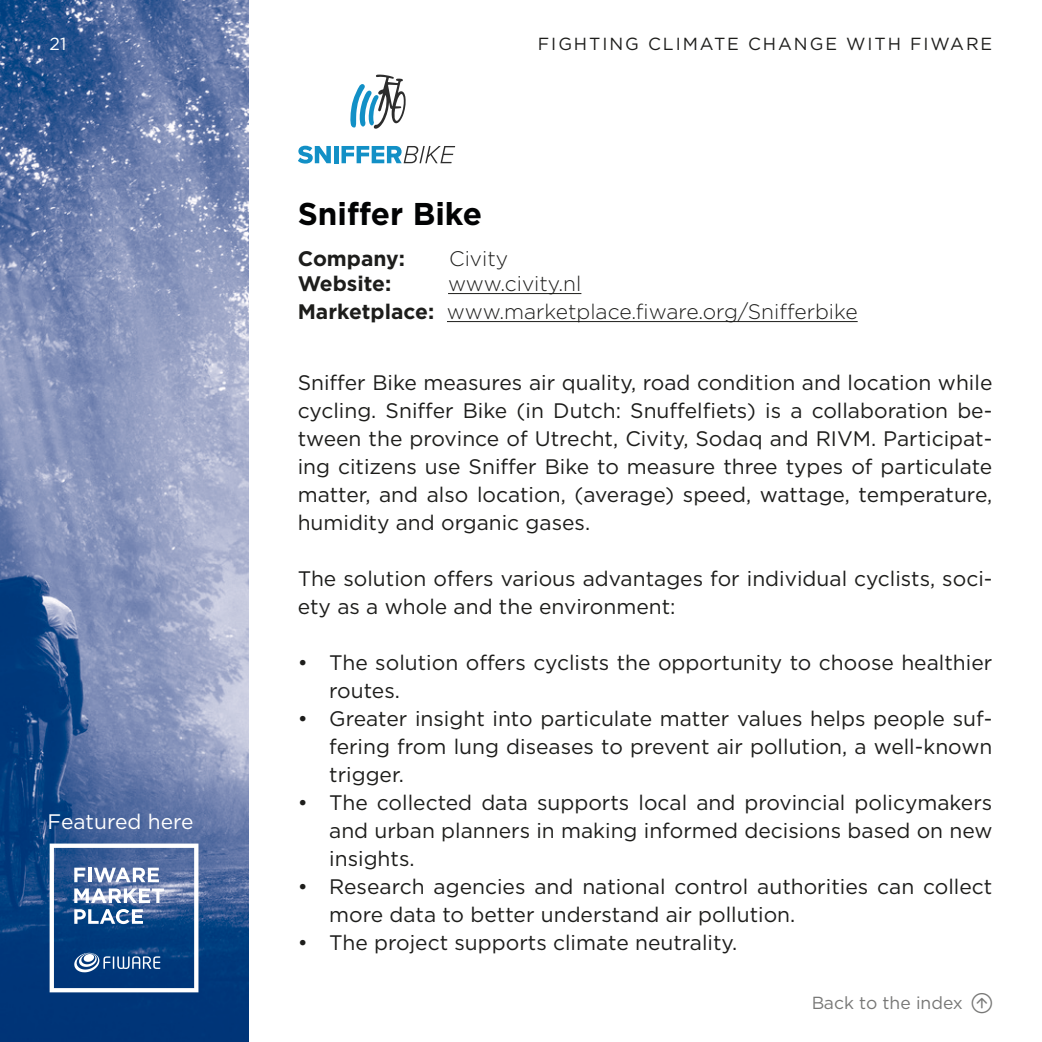
<style>
.page{position:relative;width:1042px;height:1042px;background:#fff}
.page>*{position:absolute;margin:0;border:0;box-sizing:border-box;transform-origin:0 0}
.t1{font:700 31.5px "Gotham HTF";color:#020304}
.t2{font:21px/28px "Gotham HTF";color:#1d1d1b;text-align:justify}
.t3{font:300 21px "Gotham HTF";color:#1d1d1b}
.t4{font:700 21px "Gotham HTF";color:#1d1d1b}
.t5{font:21px "Gotham HTF";color:#fff}
.t6{font:17.5px "Gotham HTF";letter-spacing:.11em;color:#1d1d1b}
.t7{font:17.5px "Gotham HTF";color:#1d1d1b}
.t8{font:17.5px "Gotham HTF";color:#fff}
.s1{font-weight:700}
</style>
<div class="page">
<img style="left:0;top:0;width:248px;height:1042px">
<hr style="left:448px;top:293px;width:133px;height:1px;background:#1d1d1b">
<hr style="left:447px;top:321px;width:410px;height:1px;background:#1d1d1b">
<svg style="left:350px;top:74px;width:56px;height:55px"></svg>
<svg style="left:298px;top:146px;width:33px;height:18px"></svg>
<hr style="left:334px;top:146px;width:4px;height:17px;background:#1290c6">
<svg style="left:341px;top:146px;width:114px;height:17px"></svg>
<svg style="left:50px;top:843px;width:148px;height:149px"></svg>
<p class="t8" style="left:50px;top:34px;width:18px">21</p>
<p class="t6" style="left:538px;top:34px;width:456px">FIGHTING CLIMATE CHANGE WITH FIWARE</p>
<p class="t1" style="left:298px;top:195px;width:186px">Sniffer Bike</p>
<p class="t5" style="left:48px;top:809px;width:147px">Featured here</p>
<p class="t4" style="left:298px;top:246px;width:109px">Company:</p>
<p class="t3" style="left:449px;top:247px;width:60px">Civity</p>
<p class="t4" style="left:298px;top:271px;width:95px">Website:</p>
<p class="t3" style="left:448px;top:272px;width:135px">www.civity.nl</p>
<p class="t3" style="left:298px;top:300px;width:561px"><span class="s1">Marketplace:</span> www.marketplace.fiware.org/Snifferbike</p>
<p class="t2" style="left:298px;top:368px;width:696px">Sniffer Bike measures air quality, road condition and location while cycling. Sniffer Bike (in Dutch: Snuffelfiets) is a collaboration be&shy;tween the province of Utrecht, Civity, Sodaq and RIVM. Participat&shy;ing citizens use Sniffer Bike to measure three types of particulate matter, and also location, (average) speed, wattage, temperature, humidity and organic gases.</p>
<p class="t2" style="left:298px;top:564px;width:696px">The solution offers various advantages for individual cyclists, soci&shy;ety as a whole and the environment:</p>
<p class="t2" style="left:329px;top:648px;width:664px;text-indent:-32px">• The solution offers cyclists the opportunity to choose healthier routes.</p>
<p class="t2" style="left:329px;top:704px;width:664px;text-indent:-32px">• Greater insight into particulate matter values helps people suf&shy;fering from lung diseases to prevent air pollution, a well-known trigger.</p>
<p class="t2" style="left:329px;top:788px;width:665px;text-indent:-32px">• The collected data supports local and provincial policymakers and urban planners in making informed decisions based on new insights.</p>
<p class="t2" style="left:329px;top:872px;width:665px;text-indent:-32px">• Research agencies and national control authorities can collect more data to better understand air pollution.</p>
<p class="t2" style="left:298px;top:928px;width:441px">• The project supports climate neutrality.</p>
<p class="t7" style="left:811px;top:993px;width:183px">Back to the index □●◆</p>
</div>
